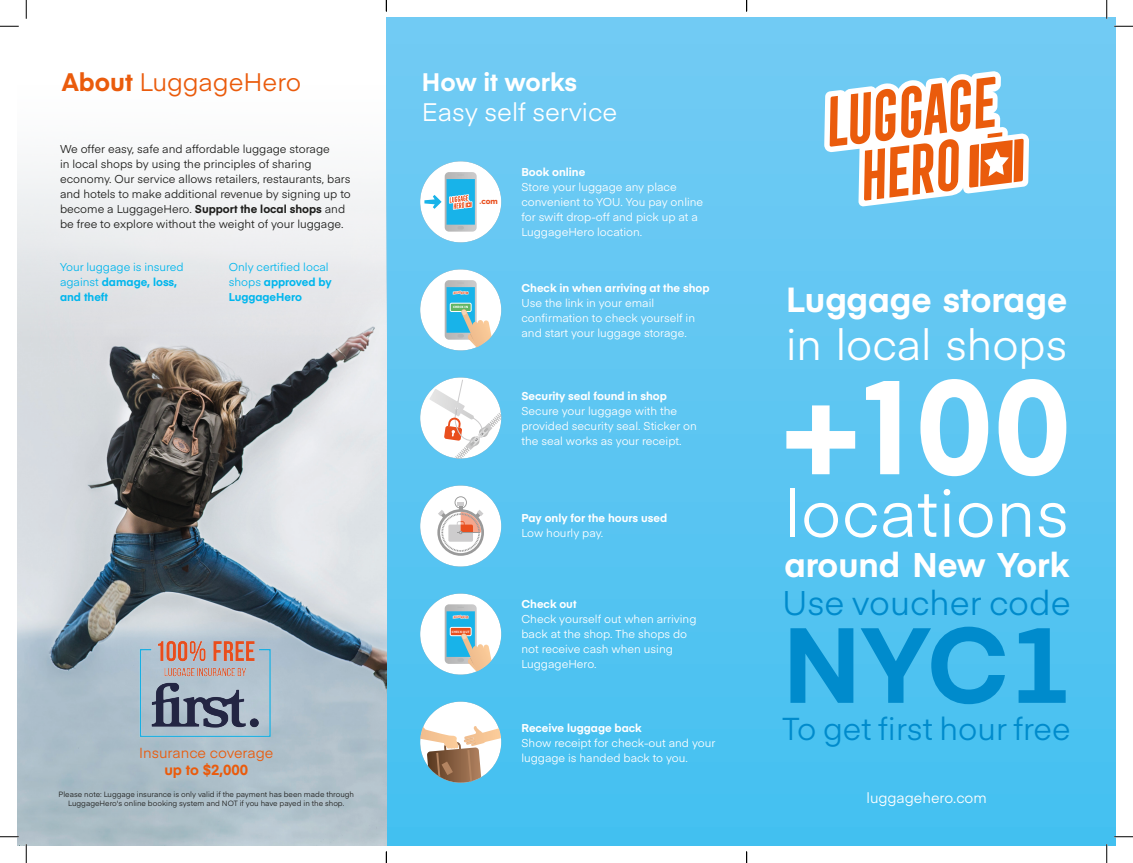
<style>
.page{position:relative;width:1133px;height:863px;background:#fff}
.page>*{position:absolute;margin:0;border:0;box-sizing:border-box;transform-origin:0 0}
.t1{font:700 131.25px "Eina 03";color:#fff}
.t2{font:700 105px "Eina 03";color:#008bcc}
.t3{font:65px "Eina 01";letter-spacing:.01em;color:#fff}
.t4{font:42.5px "Eina 01";color:#fff}
.t5{font:700 34.38px "Eina 03";color:#fff}
.t6{font:33.75px "Eina 01";color:#008bcc}
.t7{font:700 33.75px "Eina 03";color:#fff}
.t8{font:31.25px "Eina 01";color:#008bcc}
.t9{font:25px "Eina 01";color:#ea5b0c}
.t10{font:25px "Eina 01";color:#fff}
.t11{font:700 25px "Eina 03";color:#fff}
.t12{font:14.38px "Eina 01";color:#ea5b0c}
.t13{font:14.38px "Eina 01";color:#fff}
.t14{font:700 14.38px "Eina 03";color:#ea5b0c}
.Brød_hvid{font:11.25px/15px "Eina 01";color:#fff}
.Brød_sort{font:11.25px/15px "Eina 01";color:#1d1d1b}
.Brød_hvid-2{font:700 11.25px "Eina 03";color:#fff}
.Brød_blå{font:11.25px/15px "Eina 01";color:#00b6ed}
.t15{font:800 7.75px "Raleway";color:#e94f1e}
.Note_C{font:7.5px/9px "Eina 01";color:#1d1d1b;text-align:center}
.t16{font:700 3px "Open Sans";letter-spacing:.025em;color:#fff}
.t17{font:800 3px "Open Sans";letter-spacing:.025em;color:#fff}
.s1{font-family:"Eina 03";font-weight:700}
</style>
<div class="page">
<div style="left:386px;top:17px;width:729px;height:828px;background:linear-gradient(to bottom,#73cbf4,#44c0f1)"></div>
<img style="left:17px;top:168px;width:369px;height:677px">
<svg style="left:824px;top:71px;width:205px;height:135px"></svg>
<svg style="left:420px;top:161px;width:81px;height:81px"></svg>
<svg style="left:420px;top:269px;width:81px;height:81px"></svg>
<svg style="left:420px;top:377px;width:81px;height:81px"></svg>
<svg style="left:420px;top:485px;width:81px;height:81px"></svg>
<svg style="left:420px;top:593px;width:81px;height:81px"></svg>
<svg style="left:420px;top:701px;width:81px;height:81px"></svg>
<img style="left:136px;top:634px;width:141px;height:107px">
<svg style="left:0;top:25px;width:19px;height:2px"></svg>
<svg style="left:1114px;top:25px;width:18px;height:2px"></svg>
<svg style="left:0;top:835px;width:19px;height:2px"></svg>
<svg style="left:1114px;top:835px;width:18px;height:2px"></svg>
<svg style="left:25px;top:0;width:2px;height:19px"></svg>
<svg style="left:25px;top:844px;width:2px;height:18px"></svg>
<svg style="left:1105px;top:0;width:2px;height:19px"></svg>
<svg style="left:1105px;top:844px;width:2px;height:18px"></svg>
<svg style="left:385px;top:0;width:2px;height:11px"></svg>
<svg style="left:385px;top:851px;width:2px;height:11px"></svg>
<p class="t9" style="left:62px;top:63px;width:241px"><span class="s1">About</span> LuggageHero</p>
<p class="Brød_sort" style="left:60px;top:141px;width:292px">We offer easy, safe and affordable luggage storage<br>in local shops by using the principles of sharing economy. Our service allows retailers, restaurants, bars and hotels to make additional revenue by signing up to become a LuggageHero. <span class="s1">Support the local shops</span> and be free to explore without the weight of your luggage.</p>
<p class="Brød_blå" style="left:60px;top:259px;width:125px">Your luggage is insured against <span class="s1">damage, loss, and theft</span></p>
<p class="Brød_blå" style="left:229px;top:259px;width:104px">Only certified local shops <span class="s1">approved by<br>LuggageHero</span></p>
<p class="t12" style="left:139px;top:741px;width:136px">Insurance coverage</p>
<p class="t14" style="left:164px;top:759px;width:85px">up to $2,000</p>
<p class="Note_C" style="left:59px;top:789px;width:297px">Please note: Luggage insurance is only valid if the payment has been made through<br>LuggageHero's online booking system and NOT if you have payed in the shop.</p>
<p class="t11" style="left:422px;top:63px;width:157px">How it works</p>
<p class="t10" style="left:422px;top:93px;width:197px">Easy self service</p>
<p class="t15" style="left:479px;top:197px;width:20px">.com</p>
<p class="t17" style="left:453px;top:305px;width:17px">CHECK IN</p>
<p class="Brød_hvid-2" style="left:521px;top:164px;width:65px">Book online</p>
<p class="Brød_hvid" style="left:521px;top:179px;width:183px">Store your luggage any place convenient to YOU. You pay online for swift drop-off and pick up at a<br>LuggageHero location.</p>
<p class="Brød_hvid-2" style="left:521px;top:279px;width:190px">Check in when arriving at the shop</p>
<p class="Brød_hvid" style="left:521px;top:294px;width:175px">Use the link in your email confirmation to check yourself in and start your luggage storage.</p>
<p class="Brød_hvid-2" style="left:521px;top:387px;width:147px">Security seal found in shop</p>
<p class="Brød_hvid" style="left:521px;top:402px;width:177px">Secure your luggage with the provided security seal. Sticker on the seal works as your receipt.</p>
<p class="t16" style="left:452px;top:629px;width:19px">CHECK OUT</p>
<p class="Brød_hvid-2" style="left:521px;top:509px;width:147px">Pay only for the hours used</p>
<p class="Brød_hvid" style="left:521px;top:524px;width:83px">Low hourly pay.</p>
<p class="Brød_hvid-2" style="left:521px;top:596px;width:57px">Check out</p>
<p class="Brød_hvid" style="left:521px;top:611px;width:176px">Check yourself out when arriving back at the shop. The shops do not receive cash when using<br>LuggageHero.</p>
<p class="Brød_hvid-2" style="left:521px;top:719px;width:122px">Receive luggage back</p>
<p class="Brød_hvid" style="left:521px;top:734px;width:195px">Show receipt for check-out and your luggage is handed back to you.</p>
<p class="t5" style="left:786px;top:274px;width:282px">Luggage storage</p>
<p class="t4" style="left:786px;top:313px;width:282px">in local shops</p>
<p class="t1" style="left:782px;top:330px;width:289px">+100</p>
<p class="t3" style="left:784px;top:465px;width:286px">locations</p>
<p class="t7" style="left:784px;top:540px;width:286px">around New York</p>
<p class="t6" style="left:782px;top:578px;width:289px">Use voucher code</p>
<p class="t2" style="left:782px;top:587px;width:290px">NYC1</p>
<p class="t8" style="left:782px;top:705px;width:289px">To get first hour free</p>
<p class="t13" style="left:866px;top:786px;width:122px">luggagehero.com</p>
</div>
